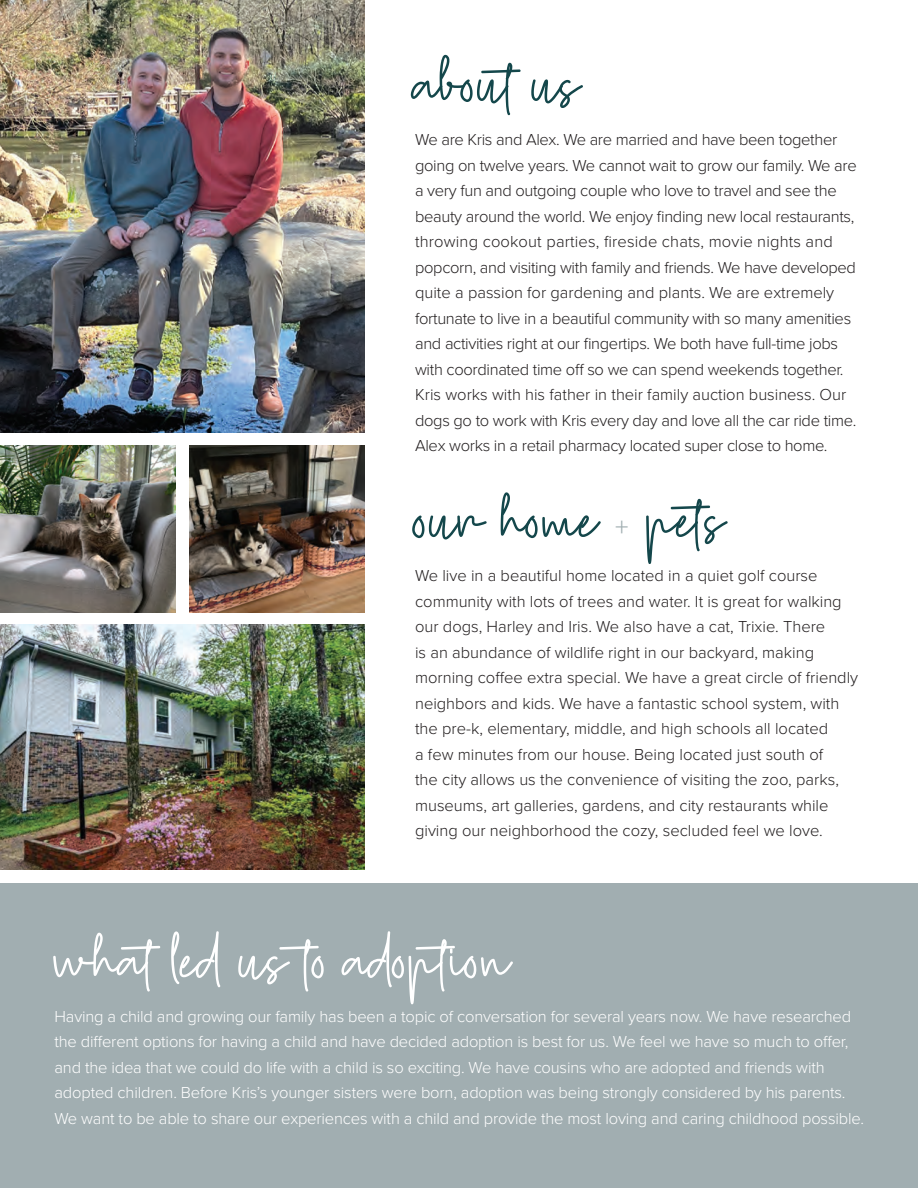
<style>
.page{position:relative;width:918px;height:1188px;background:#fff}
.page>*{position:absolute;margin:0;border:0;box-sizing:border-box;transform-origin:0 0}
.t1{font:57px "Callien Pooh";color:#14474b}
.t2{font:57px "Callien Pooh";color:#fff}
.t3{font:300 16.5px/25.5px "Proxima Nova";letter-spacing:-.02em;color:#231f20}
.t4{font:300 16.5px/25.5px "Proxima Nova";color:#231f20}
.t5{font:300 16.5px/25.5px "Proxima Nova";letter-spacing:-.01em;color:#fff}
.s1{font-family:"Proxima Nova";font-weight:300;font-size:27px;color:#a1aeb1}
</style>
<div class="page">
<img style="left:189px;top:446px;width:175px;height:166px">
<div style="left:0;top:884px;width:918px;height:304px;background:#a1aeb1"></div>
<hr style="left:917px;top:0;width:1px;height:1188px;background:#44666c">
<img style="left:0;top:0;width:364px;height:432px">
<img style="left:0;top:446px;width:176px;height:166px">
<img style="left:0;top:624px;width:364px;height:245px">
<h1 class="t1" style="left:415px;top:51px;width:168px">aboutus</h1>
<p class="t3" style="left:415px;top:128px;width:443px">We are Kris and Alex. We are married and have been together going on twelve years. We cannot wait to grow our family. We are a very fun and outgoing couple who love to travel and see the beauty around the world. We enjoy finding new local restaurants, throwing cookout parties, fireside chats, movie nights and popcorn, and visiting with family and friends. We have developed quite a passion for gardening and plants. We are extremely fortunate to live in a beautiful community with so many amenities and activities right at our fingertips. We both have full-time jobs with coordinated time off so we can spend weekends together.<br>Kris works with his father in their family auction business. Our dogs go to work with Kris every day and love all the car ride time.<br>Alex works in a retail pharmacy located super close to home.</p>
<h1 class="t1" style="left:415px;top:487px;width:322px">our home <span class="s1">+</span> pets</h1>
<p class="t4" style="left:415px;top:564px;width:445px">We live in a beautiful home located in a quiet golf course community with lots of trees and water. It is great for walking our dogs, Harley and Iris. We also have a cat, Trixie. There<br>is an abundance of wildlife right in our backyard, making morning coffee extra special. We have a great circle of friendly neighbors and kids. We have a fantastic school system, with the pre-k, elementary, middle, and high schools all located<br>a few minutes from our house. Being located just south of<br>the city allows us the convenience of visiting the zoo, parks, museums, art galleries, gardens, and city restaurants while giving our neighborhood the cozy, secluded feel we love.</p>
<h1 class="t2" style="left:55px;top:927px;width:458px">whatled us to adoption</h1>
<p class="t5" style="left:55px;top:1004px;width:811px">Having a child and growing our family has been a topic of conversation for several years now. We have researched the different options for having a child and have decided adoption is best for us. We feel we have so much to offer, and the idea that we could do life with a child is so exciting. We have cousins who are adopted and friends with adopted children. Before Kris’s younger sisters were born, adoption was being strongly considered by his parents.<br>We want to be able to share our experiences with a child and provide the most loving and caring childhood possible.</p>
</div>
